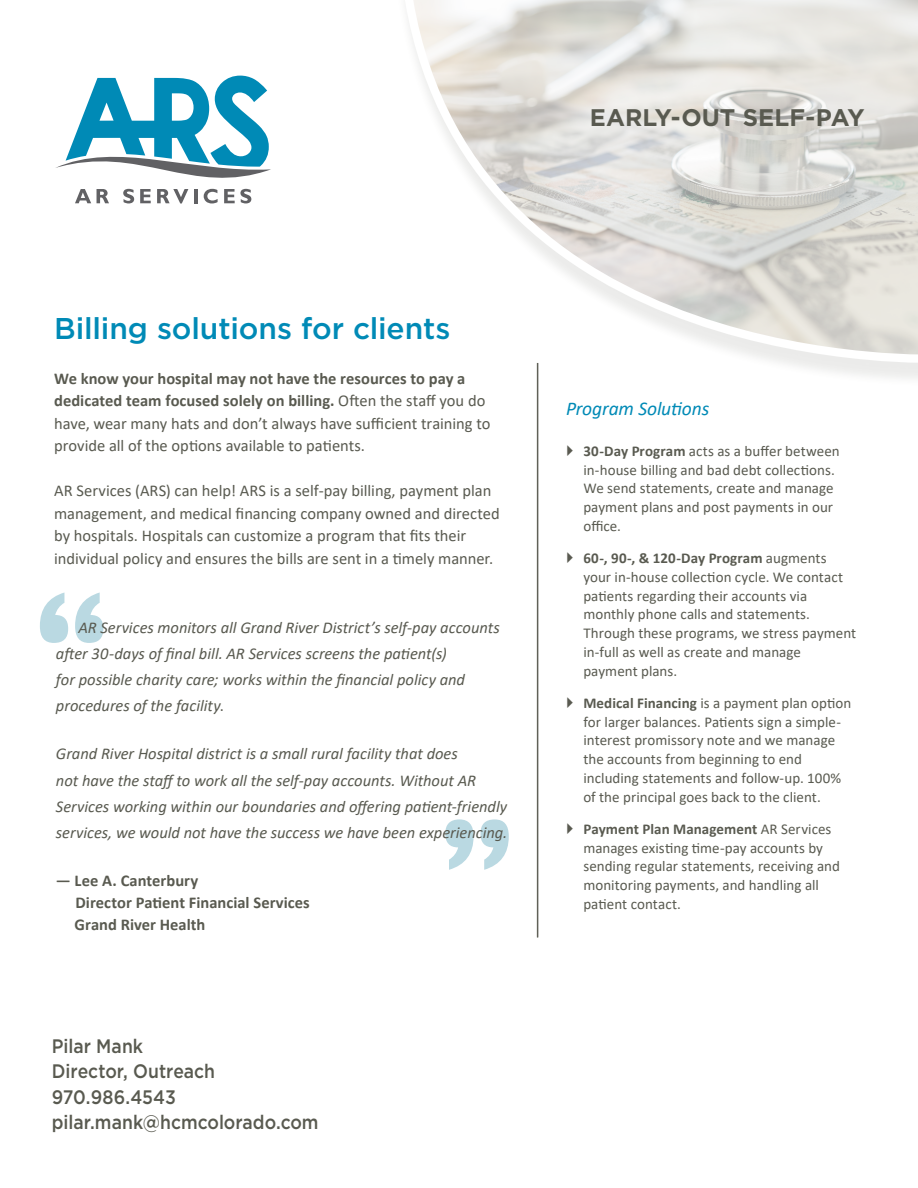
<style>
.page{position:relative;width:918px;height:1188px;background:#fff}
.page>*{position:absolute;margin:0;border:0;box-sizing:border-box;transform-origin:0 0}
.Main_Text{font:700 165px "Britannic";color:#bad9e2}
.Main_Text-2{font:500 30px "Gotham";letter-spacing:-.005em;color:#008ab6}
.t1{font:700 24px "Gotham";color:#595a50}
.t2{font:500 19.5px "Gotham";color:#595a50;scale:.9 1}
.Main_Text-3{font:italic 19.5px "Calibri";letter-spacing:-.005em;color:#008ab6}
.Main_Text-4{font:16.5px/22.5px "Calibri";letter-spacing:-.005em;color:#595a50}
.Main_Text-5{font:italic 16.5px/26.2px "Calibri";letter-spacing:-.005em;color:#595a50}
.Main_Text-6{font:700 16.5px/21.8px "Calibri";color:#595a50}
.t3{font:15px/18.8px "Calibri";letter-spacing:.005em;color:#595a50}
.s1{font-weight:700}
.s2{font-style:normal}
</style>
<div class="page">
<svg style="left:408px;top:0;width:510px;height:378px"></svg>
<hr style="left:538px;top:363px;width:1px;height:574px;background:#595a50">
<hr style="left:537px;top:363px;width:1px;height:574px;background:#595a50">
<svg style="left:56px;top:76px;width:215px;height:127px"></svg>
<p class="t1" style="left:590px;top:102px;width:276px">EARLY-OUT SELF-PAY</p>
<p class="Main_Text-2" style="left:54px;top:308px;width:398px">Billing solutions for clients</p>
<p class="Main_Text-4" style="left:54px;top:366px;width:438px"><span class="s1">We know your hospital may not have the resources to pay a dedicated team focused solely on billing.</span> Often the staff you do have, wear many hats and don’t always have sufficient training to provide all of the options available to patients.</p>
<p class="Main_Text-4" style="left:54px;top:479px;width:447px">AR Services (ARS) can help! ARS is a self-pay billing, payment plan management, and medical financing company owned and directed by hospitals. Hospitals can customize a program that fits their individual policy and ensures the bills are sent in a timely manner.</p>
<p class="Main_Text" style="left:32px;top:556px;width:81px">“</p>
<p class="Main_Text-5" style="left:56px;top:613px;width:445px;text-indent:22px">AR Services monitors all Grand River District’s self-pay accounts after 30-days of final bill. AR Services screens the patient(s)<br>for possible charity care; works within the financial policy and procedures of the facility<span class="s2">.</span></p>
<p class="Main_Text-5" style="left:56px;top:740px;width:453px">Grand River Hospital district is a small rural facility that does<br>not have the staff to work all the self-pay accounts. Without AR Services working within our boundaries and offering patient-friendly services, we would not have the success we have been experiencing.</p>
<p class="Main_Text-6" style="left:75px;top:870px;width:236px;text-indent:-19px">— Lee A. Canterbury<br>Director Patient Financial Services</p>
<p class="Main_Text-6" style="left:75px;top:913px;width:132px">Grand River Health</p>
<p class="Main_Text" style="left:437px;top:783px;width:81px">”</p>
<p class="t2" style="left:52px;top:1033px;width:103px">Pilar Mank</p>
<p class="t2" style="left:52px;top:1058px;width:183px">Director, Outreach</p>
<p class="t2" style="left:52px;top:1084px;width:139px">970.986.4543</p>
<p class="t2" style="left:52px;top:1109px;width:298px">pilar.mank@hcmcolorado.com</p>
<p class="Main_Text-3" style="left:566px;top:395px;width:145px">Program Solutions</p>
<p class="t3" style="left:583px;top:441px;width:258px"><span class="s1">30-Day Program</span> acts as a buffer between in-house billing and bad debt collections.<br>We send statements, create and manage payment plans and post payments in our office.</p>
<p class="t3" style="left:583px;top:549px;width:274px"><span class="s1">60-, 90-, &amp; 120-Day Program</span> augments your in-house collection cycle. We contact patients regarding their accounts via monthly phone calls and statements.<br>Through these programs, we stress payment in-full as well as create and manage payment plans.</p>
<p class="t3" style="left:583px;top:693px;width:270px"><span class="s1">Medical Financing</span> is a payment plan option for larger balances. Patients sign a simple&shy;interest promissory note and we manage the accounts from beginning to end including statements and follow-up. 100% of the principal goes back to the client.</p>
<p class="t3" style="left:583px;top:819px;width:258px"><span class="s1">Payment Plan Management</span> AR Services manages existing time-pay accounts by sending regular statements, receiving and monitoring payments, and handling all patient contact.</p>
</div>
